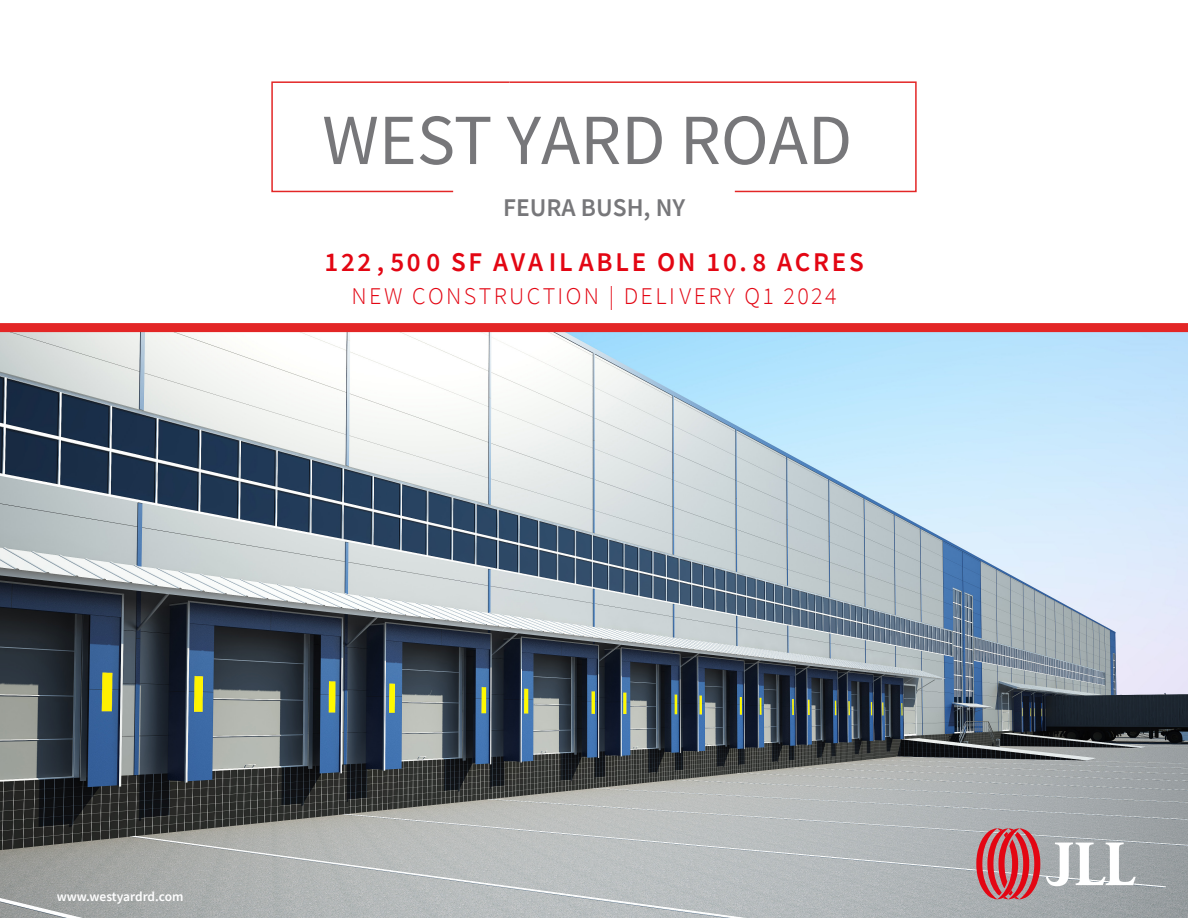
<style>
.page{position:relative;width:1188px;height:918px;background:#fff}
.page>*{position:absolute;margin:0;border:0;box-sizing:border-box;transform-origin:0 0}
.t1{font:72px "Source Sans Pro";color:#77777a}
.t2{font:600 27px "Source Sans Pro";letter-spacing:.1em;color:#e30613}
.t3{font:600 25.5px "Source Sans Pro";color:#77777a}
.t4{font:300 24px "Source Sans Pro";letter-spacing:.1em;color:#e30613}
.Footer_CoreSteele_9{font:600 13.5px "Source Sans Pro";color:#fff}
</style>
<div class="page">
<img style="left:0;top:332px;width:1188px;height:586px">
<svg style="left:1046px;top:843px;width:90px;height:43px"></svg>
<svg style="left:976px;top:828px;width:64px;height:71px;background:#c65a61"></svg>
<div style="left:0;top:323px;width:1188px;height:9px;background:#e32626"></div>
<svg style="left:511px;top:81px;width:406px;height:112px"></svg>
<svg style="left:271px;top:81px;width:240px;height:112px"></svg>
<p class="t1" style="left:322px;top:94px;width:531px">WEST YARD ROAD</p>
<p class="t3" style="left:503px;top:190px;width:184px">FEURA BUSH, NY</p>
<p class="t2" style="left:325px;top:244px;width:541px">122, 50 0 SF AVAIL ABLE ON 10.8 ACRES</p>
<p class="t4" style="left:352px;top:281px;width:487px">NEW CONSTRUCTION | DELIVERY Q1 2024</p>
<p class="Footer_CoreSteele_9" style="left:57px;top:888px;width:128px">www.westyardrd.com</p>
</div>
